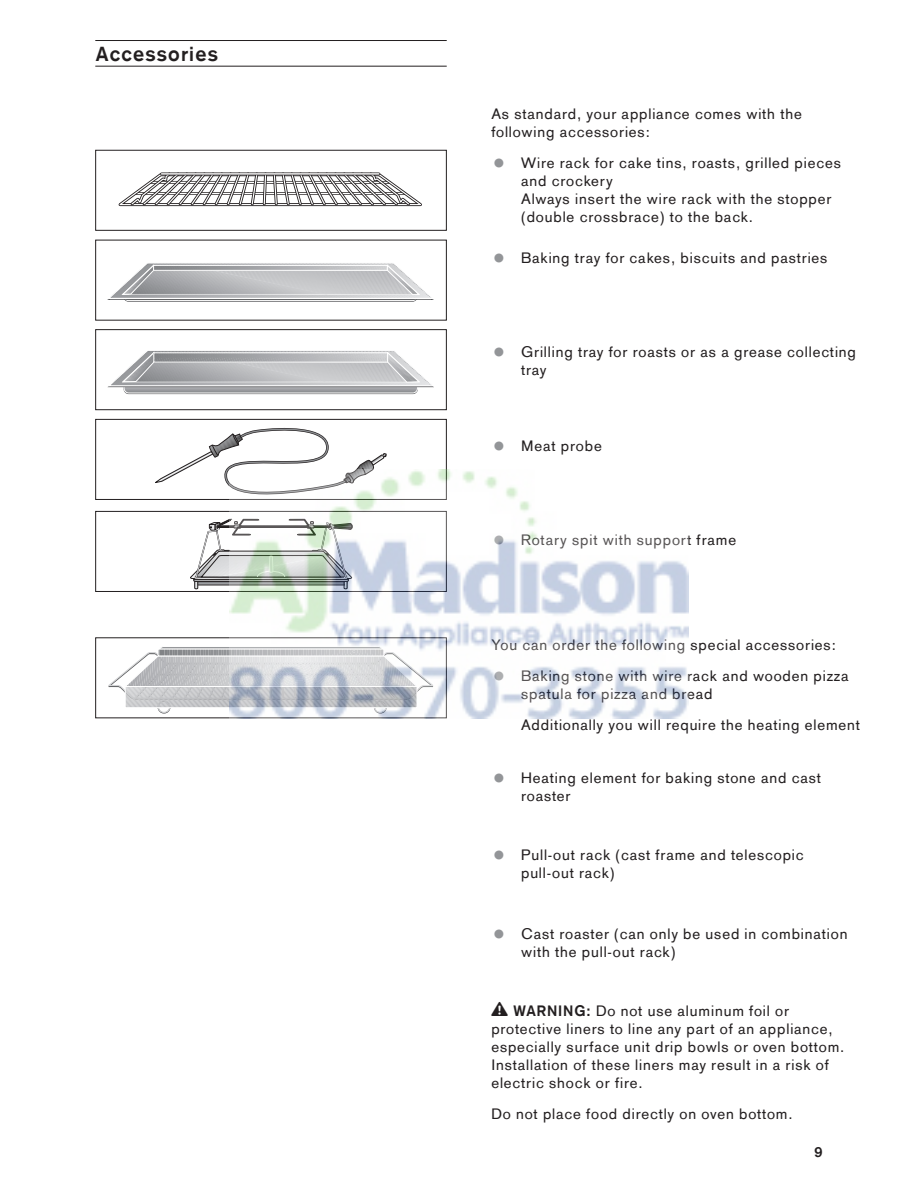
<style>
.page{position:relative;width:918px;height:1188px;background:#fff}
.page>*{position:absolute;margin:0;border:0;box-sizing:border-box;transform-origin:0 0}
.t1{font:700 20.25px "Gaggenau";letter-spacing:.06em;color:#231f20}
.t2{font:15px/18px "Gaggenau";letter-spacing:.06em;color:#231f20}
.t3{font:700 14.25px "Gaggenau";color:#231f20}
.s1{font-size:30px;color:#939598}
.s2{font-family:"GA Gsymb 1";font-size:21px}
.s3{font-weight:700}
</style>
<div class="page">
<hr style="left:95px;top:40px;width:352px;height:1px;background:#231f20">
<hr style="left:95px;top:66px;width:352px;height:1px;background:#231f20">
<svg style="left:118px;top:172px;width:304px;height:35px"></svg>
<hr style="left:162px;top:172px;width:217px;height:3px;background:#231f20">
<hr style="left:162px;top:173px;width:217px;height:2px;background:#fff">
<div style="left:95px;top:150px;width:352px;height:81px;border:1px solid #231f20"></div>
<div style="left:123px;top:290px;width:295px;height:12px;border:1px solid #57585a;border-radius:5px"></div>
<svg style="left:107px;top:263px;width:327px;height:38px"></svg>
<svg style="left:107px;top:351px;width:327px;height:43px;background:#bfc0c2"></svg>
<div style="left:95px;top:329px;width:352px;height:81px;border:1px solid #231f20"></div>
<svg style="left:155px;top:428px;width:231px;height:59px"></svg>
<div style="left:95px;top:419px;width:352px;height:81px;border:1px solid #231f20"></div>
<svg style="left:190px;top:518px;width:40px;height:71px"></svg>
<div style="left:95px;top:511px;width:352px;height:81px;border:1px solid #231f20"></div>
<div style="left:158px;top:701px;width:13px;height:13px;border:1px solid #57585a;border-radius:50%"></div>
<div style="left:158px;top:700px;width:13px;height:13px;border:1px solid #d1d2d4;border-radius:50%"></div>
<svg style="left:108px;top:647px;width:122px;height:61px"></svg>
<img style="left:230px;top:469px;width:459px;height:250px">
<h1 class="t1" style="left:96px;top:41px;width:124px">Accessories</h1>
<p class="t2" style="left:491px;top:105px;width:312px">As standard, your appliance comes with the following accessories:</p>
<p class="t2" style="left:521px;top:154px;width:321px;text-indent:-30px"><span class="s1">•</span> Wire rack for cake tins, roasts, grilled pieces and crockery<br>Always insert the wire rack with the stopper (double crossbrace) to the back.</p>
<p class="t2" style="left:491px;top:248px;width:338px"><span class="s1">•</span> Baking tray for cakes, biscuits and pastries</p>
<p class="t2" style="left:521px;top:343px;width:336px;text-indent:-30px"><span class="s1">•</span> Grilling tray for roasts or as a grease collecting tray</p>
<p class="t2" style="left:491px;top:437px;width:112px"><span class="s1">•</span> Meat probe</p>
<p class="t2" style="left:491px;top:530px;width:246px"><span class="s1">•</span> Rotary spit with support frame</p>
<p class="t2" style="left:491px;top:636px;width:346px">You can order the following special accessories:</p>
<p class="t2" style="left:521px;top:666px;width:329px;text-indent:-30px"><span class="s1">•</span> Baking stone with wire rack and wooden pizza spatula for pizza and bread</p>
<p class="t2" style="left:521px;top:715px;width:340px">Additionally you will require the heating element</p>
<p class="t2" style="left:521px;top:769px;width:301px;text-indent:-30px"><span class="s1">•</span> Heating element for baking stone and cast roaster</p>
<p class="t2" style="left:521px;top:845px;width:284px;text-indent:-30px"><span class="s1">•</span> Pull-out rack (cast frame and telescopic pull-out rack)</p>
<p class="t2" style="left:521px;top:925px;width:328px;text-indent:-30px"><span class="s1">•</span> Cast roaster (can only be used in combination with the pull-out rack)</p>
<p class="t2" style="left:491px;top:1001px;width:355px"><span class="s2">!</span> <span class="s3">WARNING:</span> Do not use aluminum foil or protective liners to line any part of an appliance, especially surface unit drip bowls or oven bottom.<br>Installation of these liners may result in a risk of electric shock or fire.</p>
<p class="t2" style="left:491px;top:1104px;width:303px">Do not place food directly on oven bottom.</p>
<p class="t3" style="left:814px;top:1146px;width:9px">9</p>
</div>
